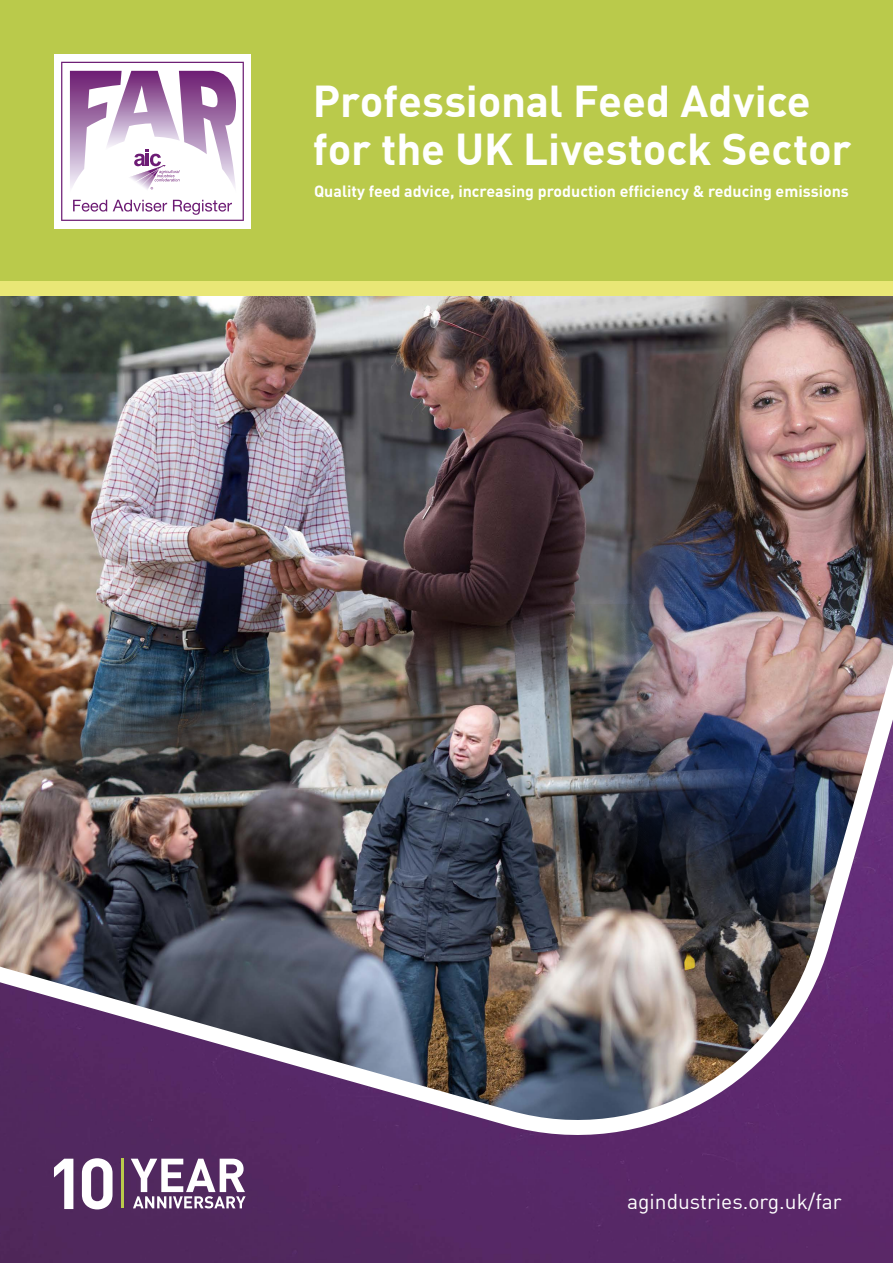
<style>
.page{position:relative;width:893px;height:1263px;background:#fff}
.page>*{position:absolute;margin:0;border:0;box-sizing:border-box;transform-origin:0 0}
.t1{font:700 43.65px/47.7px "DINOT";letter-spacing:-.005em;color:#fff}
.t2{font:21px "DINOT";color:#fff}
.t3{font:700 16.05px "DINOT";color:#fff}
</style>
<div class="page">
<img style="left:0;top:1174px;width:893px;height:89px">
<img style="left:0;top:296px;width:893px;height:878px">
<div style="left:0;top:0;width:893px;height:293px;background:#baca4b"></div>
<div style="left:54px;top:54px;width:197px;height:175px;background:#fff"></div>
<svg style="left:61px;top:62px;width:183px;height:159px"></svg>
<div style="left:0;top:281px;width:893px;height:15px;background:#e9e776"></div>
<svg style="left:54px;top:1158px;width:192px;height:51px"></svg>
<hr style="left:121px;top:1158px;width:3px;height:49px;background:#baca4b">
<h1 class="t1" style="left:313px;top:76px;width:540px">Professional Feed Advice for the UK Livestock Sector</h1>
<p class="t3" style="left:314px;top:181px;width:536px">Quality feed advice, increasing production efficiency &amp; reducing emissions</p>
<h2 class="t2" style="left:627px;top:1188px;width:216px">agindustries.org.uk/far</h2>
</div>
